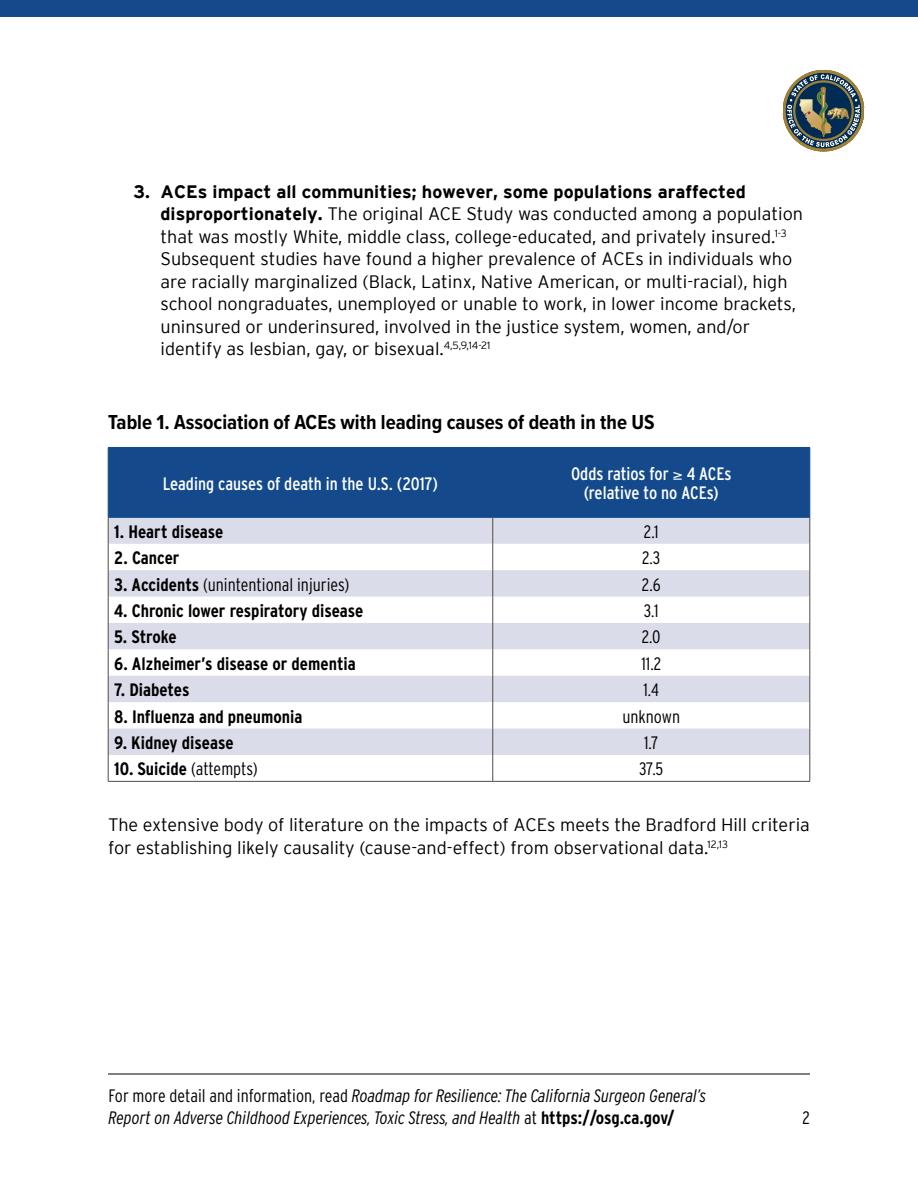
<style>
.page{position:relative;width:918px;height:1188px;background:#fff}
.page>*{position:absolute;margin:0;border:0;box-sizing:border-box;transform-origin:0 0}
.Section_Heading__H4{font:700 21px "Proxima Nova Cond";color:#000}
.Body_text{font:300 18px/22.5px "Interstate";color:#000}
.t1{font:italic 300 18px/22.5px "Interstate Condensed";color:#000}
.Table_Body{font:700 18px "Interstate Condensed";color:#000}
.Table_Header{font:18px "Interstate Condensed";color:#fff}
.Table_Body-2{font:300 18px "Interstate Condensed";color:#000}
.s1{font-weight:700}
.s2{font-weight:300}
.s3{font-style:normal}
.s4{font-weight:700;font-style:normal}
</style>
<div class="page">
<div style="left:0;top:0;width:918px;height:16px;background:#144a8c"></div>
<svg style="left:752px;top:16px;width:137px;height:136px"></svg>
<hr style="left:108px;top:1074px;width:702px;height:1px;background:#000">
<div style="left:109px;top:448px;width:701px;height:69px;background:#144a8c"></div>
<svg style="left:109px;top:518px;width:701px;height:237px;fill:#dbdce9"></svg>
<hr style="left:492px;top:448px;width:1px;height:69px;background:#144a8c">
<hr style="left:108px;top:447px;width:385px;height:1px;background:#144a8c">
<hr style="left:108px;top:448px;width:1px;height:69px;background:#144a8c">
<hr style="left:493px;top:447px;width:317px;height:1px;background:#144a8c">
<hr style="left:810px;top:448px;width:1px;height:69px;background:#144a8c">
<hr style="left:108px;top:517px;width:385px;height:1px;background:#144a8c">
<hr style="left:493px;top:517px;width:317px;height:1px;background:#144a8c">
<svg style="left:108px;top:518px;width:1px;height:263px"></svg>
<svg style="left:492px;top:518px;width:1px;height:263px"></svg>
<svg style="left:810px;top:518px;width:1px;height:263px"></svg>
<hr style="left:108px;top:781px;width:385px;height:1px;background:#524b48">
<hr style="left:493px;top:781px;width:317px;height:1px;background:#524b48">
<p class="Body_text" style="left:160px;top:180px;width:644px;text-indent:-27px"><span class="s1">3. ACEs impact all communities; however, some populations araffected disproportionately.</span> The original ACE Study was conducted among a population that was mostly White, middle class, college-educated, and privately insured.<sup>1-3<br></sup>Subsequent studies have found a higher prevalence of ACEs in individuals who are racially marginalized (Black, Latinx, Native American, or multi-racial), high school nongraduates, unemployed or unable to work, in lower income brackets, uninsured or underinsured, involved in the justice system, women, and/or identify as lesbian, gay, or bisexual.<sup>4,5,9,14-21</sup></p>
<p class="Section_Heading__H4" style="left:108px;top:406px;width:548px">Table 1. Association of ACEs with leading causes of death in the US</p>
<p class="Table_Header" style="left:163px;top:473px;width:277px">Leading causes of death in the U.S. (2017)</p>
<p class="Table_Header" style="left:571px;top:463px;width:162px">Odds ratios for ≥ 4 ACEs</p>
<p class="Table_Header" style="left:584px;top:483px;width:137px">(relative to no ACEs)</p>
<p class="Table_Body" style="left:114px;top:521px;width:111px">1. Heart disease</p>
<p class="Table_Body-2" style="left:644px;top:521px;width:16px">2.1</p>
<p class="Table_Body" style="left:114px;top:548px;width:67px">2. Cancer</p>
<p class="Table_Body-2" style="left:642px;top:548px;width:20px">2.3</p>
<p class="Table_Body-2" style="left:114px;top:574px;width:237px"><span class="s1">3. Accidents</span> (unintentional injuries)</p>
<p class="Table_Body-2" style="left:642px;top:574px;width:20px">2.6</p>
<p class="Table_Body" style="left:114px;top:601px;width:251px">4. Chronic lower respiratory disease</p>
<p class="Table_Body-2" style="left:644px;top:601px;width:16px">3.1</p>
<p class="Table_Body" style="left:114px;top:627px;width:64px">5. Stroke</p>
<p class="Table_Body-2" style="left:642px;top:627px;width:20px">2.0</p>
<p class="Table_Body" style="left:114px;top:653px;width:243px">6. Alzheimer’s disease or dementia</p>
<p class="Table_Body-2" style="left:641px;top:653px;width:21px">11.2</p>
<p class="Table_Body" style="left:114px;top:680px;width:77px">7. Diabetes</p>
<p class="Table_Body-2" style="left:643px;top:680px;width:17px">1.4</p>
<p class="Table_Body" style="left:114px;top:706px;width:190px">8. Influenza and pneumonia</p>
<p class="Table_Body-2" style="left:622px;top:706px;width:59px">unknown</p>
<p class="Table_Body" style="left:114px;top:733px;width:121px">9. Kidney disease</p>
<p class="Table_Body-2" style="left:644px;top:733px;width:16px">1.7</p>
<p class="Table_Body" style="left:114px;top:759px;width:145px">10. Suicide <span class="s2">(attempts)</span></p>
<p class="Table_Body-2" style="left:639px;top:759px;width:26px">37.5</p>
<p class="Body_text" style="left:108px;top:814px;width:703px">The extensive body of literature on the impacts of ACEs meets the Bradford Hill criteria for establishing likely causality (cause-and-effect) from observational data.<sup>12,13</sup></p>
<p class="t1" style="left:109px;top:1084px;width:599px"><span class="s3">For more detail and information, read</span> Roadmap for Resilience: The California Surgeon General’s<br>Report on Adverse Childhood Experiences, Toxic Stress, and Health <span class="s3">at</span> <span class="s4">https://osg.ca.gov/</span></p>
<p class="Table_Body-2" style="left:803px;top:1108px;width:9px">2</p>
</div>
